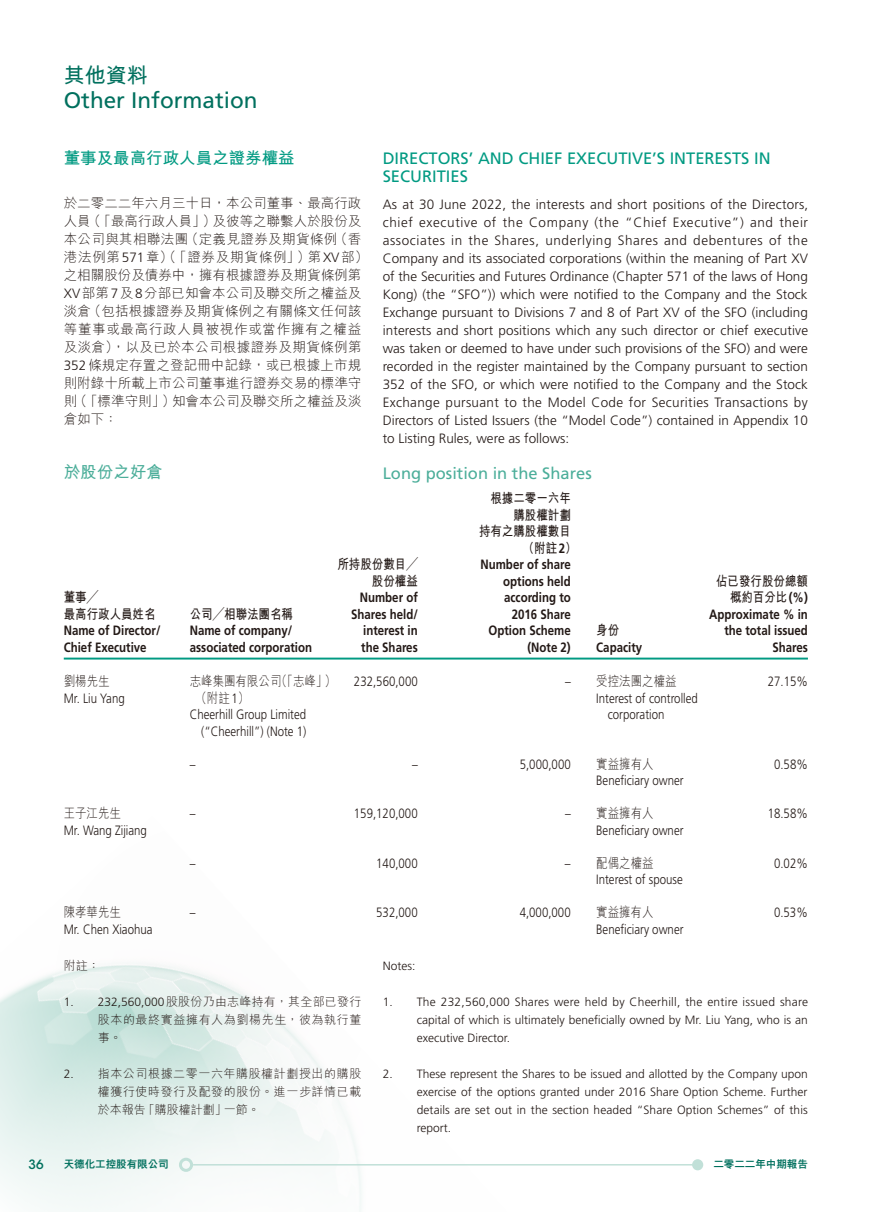
<style>
.page{position:relative;width:893px;height:1212px;background:#fff}
.page>*{position:absolute;margin:0;border:0;box-sizing:border-box;transform-origin:0 0}
.t1{font:22.5px "Frutiger LT Std";color:#00705e}
.t2{font:700 21px "M Hei HK";color:#00705e}
.t3{font:16.5px/18px "Frutiger LT Std";color:#009a82}
.t4{font:16.5px "Frutiger LT Std";color:#4cae9a}
.t5{font:700 16.5px "M Hei HK";color:#009a82}
.t6{font:700 16.5px "M Hei HK";color:#4cae9a}
.t7{font:300 13.5px/18px "Frutiger LT Std";color:#231916;text-align:justify}
.t8{font:300 13.5px/18px "M Hei HK";letter-spacing:.005em;color:#231916}
.t9{font:300 13.5px "Frutiger LT Std";color:#231916;scale:.85 1}
.t10{font:700 13.5px "Frutiger LT Std";color:#231916;scale:.85 1}
.t11{font:700 13.5px "M Hei HK";color:#231916;scale:.85 1}
.t12{font:300 13.5px "M Hei HK";letter-spacing:.005em;color:#231916;scale:.85 1}
.t13{font:500 12.75px "ITC Avant Garde Std";color:#00705e}
.t14{font:300 12px/18px "Frutiger LT Std";color:#231916;text-align:justify}
.t15{font:300 12px/18px "M Hei HK";letter-spacing:.05em;color:#231916;text-align:justify}
.t16{font:800 10.5px "M Hei HK";color:#00705e}
.s1{font-family:"Frutiger LT Std"}
</style>
<div class="page">
<img style="left:0;top:965px;width:524px;height:245px">
<div style="left:179px;top:1158px;width:14px;height:14px;border:3px solid #c1e0d8;border-radius:50%"></div>
<div style="left:692px;top:1159px;width:11px;height:11px;background:#c1e0d8;border-radius:50%"></div>
<hr style="left:193px;top:1164px;width:501px;height:1px;background:#c1e0d8">
<hr style="left:64px;top:658px;width:744px;height:1px;background:#009a82">
<h2 class="t2" style="left:64px;top:60px;width:85px">其他資料</h2>
<h1 class="t1" style="left:64px;top:87px;width:195px">Other Information</h1>
<p class="t5" style="left:64px;top:146px;width:232px">董事及最高行政人員之證券權益</p>
<p class="t8" style="left:64px;top:194px;width:306px">於二零二二年六月三十日，本公司董事、最高行政人員（「最高行政人員」）及彼等之聯繫人於股份及本公司與其相聯法團（定義見證券及期貨條例（香港法例第<span class="s1">571</span>章）（「證券及期貨條例」）第<span class="s1">XV</span>部）之相關股份及債券中，擁有根據證券及期貨條例第<br><span class="s1">XV</span>部第<span class="s1">7</span>及<span class="s1">8</span>分部已知會本公司及聯交所之權益及淡倉（包括根據證券及期貨條例之有關條文任何該等董事或最高行政人員被視作或當作擁有之權益及淡倉），以及已於本公司根據證券及期貨條例第<br><span class="s1">352</span>條規定存置之登記冊中記錄，或已根據上市規則附錄十所載上市公司董事進行證券交易的標準守則（「標準守則」）知會本公司及聯交所之權益及淡倉如下：</p>
<p class="t6" style="left:64px;top:460px;width:100px">於股份之好倉</p>
<p class="t3" style="left:383px;top:150px;width:389px">DIRECTORS’ AND CHIEF EXECUTIVE’S INTERESTS IN<br>SECURITIES</p>
<p class="t7" style="left:383px;top:195px;width:427px">As at 30 June 2022, the interests and short positions of the Directors, chief executive of the Company (the “Chief Executive”) and their associates in the Shares, underlying Shares and debentures of the Company and its associated corporations (within the meaning of Part XV of the Securities and Futures Ordinance (Chapter 571 of the laws of Hong Kong) (the “SFO”)) which were notified to the Company and the Stock Exchange pursuant to Divisions 7 and 8 of Part XV of the SFO (including interests and short positions which any such director or chief executive was taken or deemed to have under such provisions of the SFO) and were recorded in the register maintained by the Company pursuant to section 352 of the SFO, or which were notified to the Company and the Stock Exchange pursuant to the Model Code for Securities Transactions by Directors of Listed Issuers (the “Model Code”) contained in Appendix 10 to Listing Rules, were as follows:</p>
<p class="t4" style="left:383px;top:463px;width:211px">Long position in the Shares</p>
<p class="t11" style="left:490px;top:488px;width:96px">根據二零一六年</p>
<p class="t11" style="left:513px;top:505px;width:69px">購股權計劃</p>
<p class="t11" style="left:479px;top:521px;width:110px">持有之購股權數目</p>
<p class="t11" style="left:523px;top:538px;width:65px">（附註<span class="s1">2</span>）</p>
<p class="t11" style="left:337px;top:554px;width:96px">所持股份數目╱</p>
<p class="t10" style="left:480px;top:556px;width:108px">Number of share</p>
<p class="t11" style="left:372px;top:571px;width:56px">股份權益</p>
<p class="t10" style="left:503px;top:573px;width:81px">options held</p>
<p class="t11" style="left:716px;top:571px;width:110px">佔已發行股份總額</p>
<p class="t11" style="left:64px;top:587px;width:42px">董事╱</p>
<p class="t10" style="left:360px;top:589px;width:70px">Number of</p>
<p class="t10" style="left:504px;top:589px;width:80px">according to</p>
<p class="t11" style="left:730px;top:587px;width:93px">概約百分比<span class="s1">(%)</span></p>
<p class="t11" style="left:64px;top:604px;width:109px">最高行政人員姓名</p>
<p class="t11" style="left:190px;top:604px;width:123px">公司╱相聯法團名稱</p>
<p class="t10" style="left:351px;top:606px;width:80px">Shares held/</p>
<p class="t10" style="left:512px;top:606px;width:71px">2016 Share</p>
<p class="t10" style="left:709px;top:606px;width:118px">Approximate % in</p>
<p class="t10" style="left:64px;top:622px;width:115px">Name of Director/</p>
<p class="t10" style="left:190px;top:622px;width:122px">Name of company/</p>
<p class="t10" style="left:363px;top:622px;width:66px">interest in</p>
<p class="t10" style="left:489px;top:622px;width:98px">Option Scheme</p>
<p class="t11" style="left:596px;top:620px;width:28px">身份</p>
<p class="t10" style="left:724px;top:622px;width:100px">the total issued</p>
<p class="t10" style="left:64px;top:639px;width:99px">Chief Executive</p>
<p class="t10" style="left:190px;top:639px;width:146px">associated corporation</p>
<p class="t10" style="left:361px;top:639px;width:68px">the Shares</p>
<p class="t10" style="left:527px;top:639px;width:53px">(Note 2)</p>
<p class="t10" style="left:596px;top:639px;width:56px">Capacity</p>
<p class="t10" style="left:772px;top:639px;width:43px">Shares</p>
<p class="t12" style="left:64px;top:674px;width:56px">劉楊先生</p>
<p class="t12" style="left:190px;top:674px;width:174px">志峰集團有限公司（「志峰」）</p>
<p class="t9" style="left:354px;top:674px;width:77px">232,560,000</p>
<p class="t12" style="left:565px;top:674px;width:133px"><span class="s1">–</span> 受控法團之權益</p>
<p class="t9" style="left:768px;top:674px;width:49px">27.15%</p>
<p class="t9" style="left:64px;top:690px;width:73px">Mr. Liu Yang</p>
<p class="t12" style="left:195px;top:691px;width:65px">（附註<span class="s1">1</span>）</p>
<p class="t9" style="left:596px;top:690px;width:121px">Interest of controlled</p>
<p class="t9" style="left:190px;top:707px;width:139px">Cheerhill Group Limited</p>
<p class="t9" style="left:608px;top:707px;width:68px">corporation</p>
<p class="t9" style="left:201px;top:723px;width:125px">(“Cheerhill”) (Note 1)</p>
<p class="t9" style="left:190px;top:756px;width:8px">–</p>
<p class="t9" style="left:412px;top:756px;width:8px">–</p>
<p class="t9" style="left:520px;top:756px;width:62px">5,000,000</p>
<p class="t12" style="left:596px;top:757px;width:69px">實益擁有人</p>
<p class="t9" style="left:774px;top:756px;width:41px">0.58%</p>
<p class="t9" style="left:596px;top:773px;width:104px">Beneficiary owner</p>
<p class="t12" style="left:64px;top:806px;width:69px">王子江先生</p>
<p class="t9" style="left:190px;top:806px;width:8px">–</p>
<p class="t9" style="left:354px;top:806px;width:77px">159,120,000</p>
<p class="t12" style="left:565px;top:806px;width:106px"><span class="s1">–</span> 實益擁有人</p>
<p class="t9" style="left:768px;top:806px;width:49px">18.58%</p>
<p class="t9" style="left:64px;top:822px;width:100px">Mr. Wang Zijiang</p>
<p class="t9" style="left:596px;top:822px;width:104px">Beneficiary owner</p>
<p class="t9" style="left:190px;top:855px;width:8px">–</p>
<p class="t9" style="left:376px;top:855px;width:50px">140,000</p>
<p class="t12" style="left:565px;top:856px;width:106px"><span class="s1">–</span> 配偶之權益</p>
<p class="t9" style="left:774px;top:855px;width:41px">0.02%</p>
<p class="t9" style="left:596px;top:872px;width:103px">Interest of spouse</p>
<p class="t12" style="left:64px;top:905px;width:69px">陳孝華先生</p>
<p class="t9" style="left:190px;top:905px;width:8px">–</p>
<p class="t9" style="left:376px;top:905px;width:50px">532,000</p>
<p class="t9" style="left:520px;top:905px;width:62px">4,000,000</p>
<p class="t12" style="left:596px;top:905px;width:69px">實益擁有人</p>
<p class="t9" style="left:774px;top:905px;width:41px">0.53%</p>
<p class="t9" style="left:64px;top:921px;width:106px">Mr. Chen Xiaohua</p>
<p class="t9" style="left:596px;top:921px;width:104px">Beneficiary owner</p>
<p class="t15" style="left:64px;top:956px;width:37px">附註：</p>
<p class="t15" style="left:98px;top:992px;width:265px;text-indent:-34px"><span class="s1">1. 232,560,000</span>股股份乃由志峰持有，其全部已發行股本的最終實益擁有人為劉楊先生，彼為執行董事。</p>
<p class="t15" style="left:98px;top:1064px;width:265px;text-indent:-34px"><span class="s1">2.</span> 指本公司根據二零一六年購股權計劃授出的購股權獲行使時發行及配發的股份。進一步詳情已載於本報告「購股權計劃」一節。</p>
<p class="t14" style="left:383px;top:957px;width:34px">Notes:</p>
<p class="t14" style="left:417px;top:993px;width:393px;text-indent:-34px">1. The 232,560,000 Shares were held by Cheerhill, the entire issued share capital of which is ultimately beneficially owned by Mr. Liu Yang, who is an executive Director.</p>
<p class="t14" style="left:417px;top:1065px;width:393px;text-indent:-34px">2. These represent the Shares to be issued and allotted by the Company upon exercise of the options granted under 2016 Share Option Scheme. Further details are set out in the section headed “Share Option Schemes” of this report.</p>
<p class="t13" style="left:29px;top:1156px;width:17px">36</p>
<p class="t16" style="left:64px;top:1159px;width:106px">天德化工控股有限公司</p>
<p class="t16" style="left:713px;top:1159px;width:96px">二零二二年中期報告</p>
</div>
